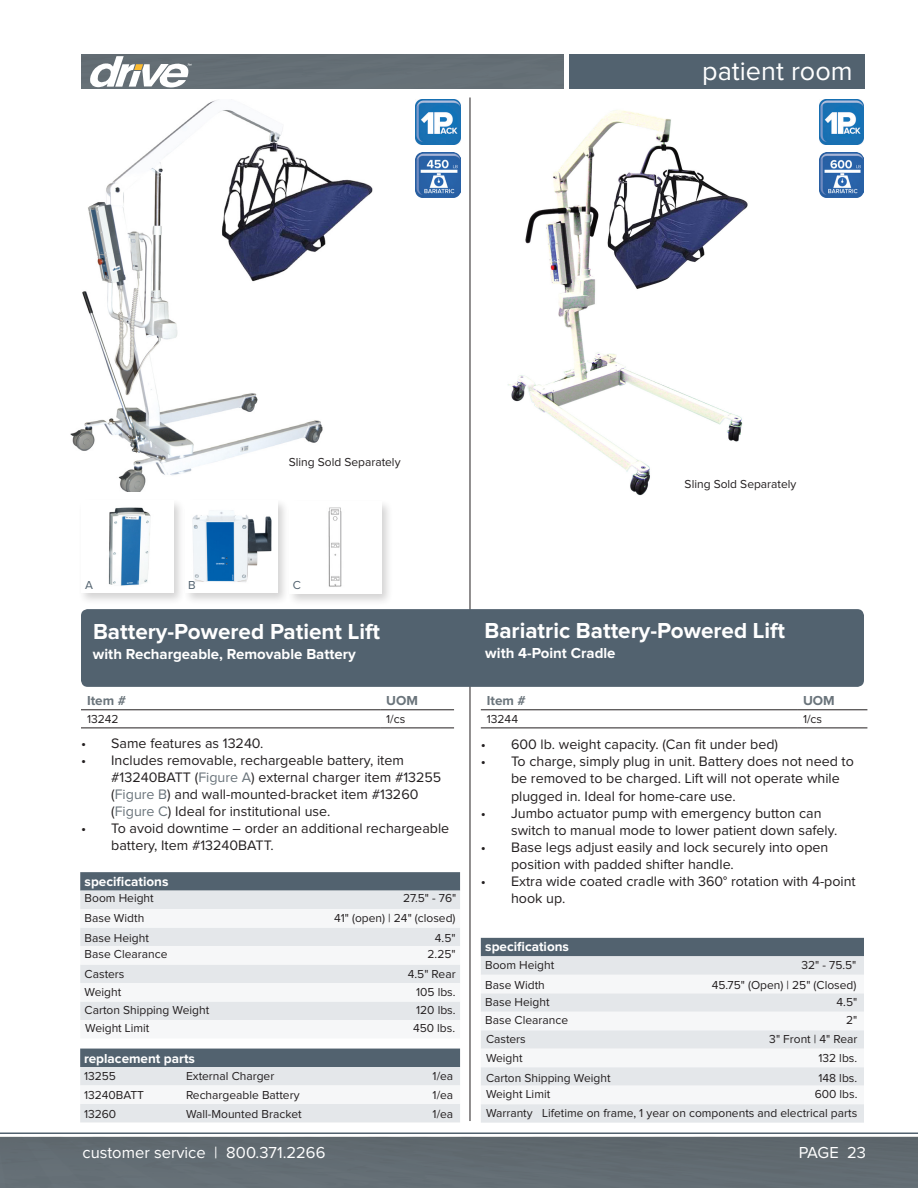
<style>
.page{position:relative;width:918px;height:1188px;background:#fff}
.page>*{position:absolute;margin:0;border:0;box-sizing:border-box;transform-origin:0 0}
.t1{font:27px "Proxima Nova";color:#fff}
.t2{font:700 22.5px "Proxima Nova";color:#fff}
.t3{font:16.5px "Proxima Nova";color:#fff}
.t4{font:700 15px "Proxima Nova";color:#fff}
.t5{font:14.25px/17.1px "Proxima Nova";color:#231f20}
.t6{font:700 13.5px "Proxima Nova";color:#fff}
.CATNO_Header{font:700 13.5px "Proxima Nova";color:#6a747b}
.Cell_Header{font:700 13.5px "Proxima Nova";color:#6a747b}
.prdesc{font:12px "Proxima Nova";color:#231f20}
.CATNO{font:12px "Proxima Nova";color:#231f20}
.Cell{font:12px "Proxima Nova";color:#231f20}
.t7{font:12px "Proxima Nova";color:#52626f}
.s1{color:#6a747b}
</style>
<div class="page">
<hr style="left:0;top:1132px;width:918px;height:2px;background:#52626f">
<div style="left:0;top:1137px;width:917px;height:51px;background:#626b72"></div>
<div style="left:81px;top:54px;width:483px;height:35px;background:#656f76"></div>
<div style="left:569px;top:54px;width:296px;height:35px;background:#52626f"></div>
<svg style="left:90px;top:56px;width:102px;height:32px"></svg>
<hr style="left:470px;top:98px;width:1px;height:1023px;background:#231f20">
<div style="left:81px;top:609px;width:783px;height:78px;background:#52626f;border-radius:7px"></div>
<hr style="left:81px;top:709px;width:299px;height:1px;background:#231f20">
<hr style="left:380px;top:709px;width:74px;height:1px;background:#231f20">
<hr style="left:81px;top:728px;width:299px;height:1px;background:#231f20">
<hr style="left:380px;top:728px;width:74px;height:1px;background:#231f20">
<img style="left:70px;top:99px;width:303px;height:392px">
<img style="left:415px;top:99px;width:45px;height:45px">
<img style="left:415px;top:153px;width:45px;height:45px">
<div style="left:78px;top:498px;width:107px;height:107px;background:#231f20;opacity:.2"></div>
<img style="left:81px;top:501px;width:92px;height:92px">
<div style="left:182px;top:498px;width:108px;height:107px;background:#231f20;opacity:.2"></div>
<img style="left:185px;top:501px;width:93px;height:92px">
<div style="left:286px;top:499px;width:108px;height:107px;background:#231f20;opacity:.2"></div>
<img style="left:289px;top:502px;width:92px;height:92px">
<svg style="left:80px;top:872px;width:380px;height:19px;background:#586774"></svg>
<div style="left:80px;top:891px;width:380px;height:18px;background:#e4e7ea"></div>
<svg style="left:80px;top:927px;width:380px;height:93px;fill:#e4e7ea"></svg>
<div style="left:481px;top:938px;width:383px;height:18px;background:#52626f"></div>
<div style="left:481px;top:956px;width:383px;height:167px;background:#e4e7ea"></div>
<svg style="left:481px;top:975px;width:383px;height:129px;fill:#f6f7f8"></svg>
<svg style="left:80px;top:1049px;width:380px;height:73px"></svg>
<img style="left:507px;top:110px;width:241px;height:386px">
<img style="left:819px;top:99px;width:45px;height:45px">
<img style="left:819px;top:153px;width:45px;height:45px">
<hr style="left:481px;top:709px;width:316px;height:1px;background:#231f20">
<hr style="left:797px;top:709px;width:70px;height:1px;background:#231f20">
<hr style="left:481px;top:728px;width:316px;height:1px;background:#231f20">
<hr style="left:797px;top:728px;width:70px;height:1px;background:#231f20">
<h1 class="t1" style="left:702px;top:58px;width:152px">patient room</h1>
<p class="prdesc" style="left:289px;top:456px;width:113px">Sling Sold Separately</p>
<p class="prdesc" style="left:685px;top:478px;width:113px">Sling Sold Separately</p>
<p class="t7" style="left:85px;top:580px;width:9px">A</p>
<p class="t7" style="left:188px;top:580px;width:9px">B</p>
<p class="t7" style="left:293px;top:580px;width:10px">C</p>
<p class="t2" style="left:93px;top:621px;width:289px">Battery-Powered Patient Lift</p>
<p class="t4" style="left:93px;top:647px;width:265px">with Rechargeable, Removable Battery</p>
<p class="CATNO_Header" style="left:87px;top:695px;width:41px">Item #</p>
<p class="Cell_Header" style="left:386px;top:695px;width:33px">UOM</p>
<p class="CATNO" style="left:87px;top:714px;width:33px">13242</p>
<p class="Cell" style="left:386px;top:714px;width:21px">1/cs</p>
<p class="t5" style="left:81px;top:735px;width:184px">• Same features as 13240.</p>
<p class="t5" style="left:111px;top:752px;width:332px;text-indent:-30px">• Includes removable, rechargeable battery, item #13240BATT (<span class="s1">Figure A</span>) external charger item #13255 (<span class="s1">Figure B</span>) and wall-mounted-bracket item #13260 (<span class="s1">Figure C</span>) Ideal for institutional use.</p>
<p class="t5" style="left:111px;top:820px;width:340px;text-indent:-30px">• To avoid downtime – order an additional rechargeable battery, Item #13240BATT.</p>
<p class="t6" style="left:85px;top:875px;width:85px">specifications</p>
<p class="prdesc" style="left:85px;top:893px;width:71px">Boom Height</p>
<p class="prdesc" style="left:403px;top:893px;width:55px">27.5" - 76"</p>
<p class="prdesc" style="left:85px;top:913px;width:61px">Base Width</p>
<p class="prdesc" style="left:334px;top:913px;width:123px">41" (open) | 24" (closed)</p>
<p class="prdesc" style="left:85px;top:932px;width:66px">Base Height</p>
<p class="prdesc" style="left:435px;top:932px;width:22px">4.5"</p>
<p class="prdesc" style="left:85px;top:949px;width:84px">Base Clearance</p>
<p class="prdesc" style="left:428px;top:949px;width:30px">2.25"</p>
<p class="prdesc" style="left:85px;top:968px;width:41px">Casters</p>
<p class="prdesc" style="left:408px;top:968px;width:49px">4.5" Rear</p>
<p class="prdesc" style="left:85px;top:987px;width:38px">Weight</p>
<p class="prdesc" style="left:416px;top:987px;width:41px">105 lbs.</p>
<p class="prdesc" style="left:85px;top:1005px;width:126px">Carton Shipping Weight</p>
<p class="prdesc" style="left:416px;top:1005px;width:41px">120 lbs.</p>
<p class="prdesc" style="left:85px;top:1023px;width:66px">Weight Limit</p>
<p class="prdesc" style="left:413px;top:1023px;width:44px">450 lbs.</p>
<p class="t6" style="left:84px;top:1052px;width:113px">replacement parts</p>
<p class="CATNO" style="left:84px;top:1071px;width:33px">13255</p>
<p class="prdesc" style="left:186px;top:1071px;width:90px">External Charger</p>
<p class="Cell" style="left:433px;top:1071px;width:22px">1/ea</p>
<p class="CATNO" style="left:84px;top:1090px;width:62px">13240BATT</p>
<p class="prdesc" style="left:186px;top:1090px;width:115px">Rechargeable Battery</p>
<p class="Cell" style="left:433px;top:1090px;width:22px">1/ea</p>
<p class="CATNO" style="left:84px;top:1108px;width:34px">13260</p>
<p class="prdesc" style="left:186px;top:1108px;width:117px">Wall-Mounted Bracket</p>
<p class="Cell" style="left:433px;top:1108px;width:22px">1/ea</p>
<p class="t2" style="left:484px;top:620px;width:302px">Bariatric Battery-Powered Lift</p>
<p class="t4" style="left:485px;top:646px;width:132px">with 4-Point Cradle</p>
<p class="CATNO_Header" style="left:487px;top:695px;width:41px">Item #</p>
<p class="Cell_Header" style="left:803px;top:695px;width:33px">UOM</p>
<p class="CATNO" style="left:487px;top:714px;width:33px">13244</p>
<p class="Cell" style="left:803px;top:714px;width:21px">1/cs</p>
<p class="t5" style="left:481px;top:737px;width:299px">• 600 lb. weight capacity. (Can fit under bed)</p>
<p class="t5" style="left:511px;top:754px;width:344px;text-indent:-30px">• To charge, simply plug in unit. Battery does not need to be removed to be charged. Lift will not operate while plugged in. Ideal for home-care use.</p>
<p class="t5" style="left:511px;top:805px;width:328px;text-indent:-30px">• Jumbo actuator pump with emergency button can switch to manual mode to lower patient down safely.</p>
<p class="t5" style="left:511px;top:839px;width:319px;text-indent:-30px">• Base legs adjust easily and lock securely into open position with padded shifter handle.</p>
<p class="t5" style="left:511px;top:873px;width:346px;text-indent:-30px">• Extra wide coated cradle with 360° rotation with 4-point hook up.</p>
<p class="t6" style="left:485px;top:941px;width:85px">specifications</p>
<p class="prdesc" style="left:485px;top:960px;width:71px">Boom Height</p>
<p class="prdesc" style="left:802px;top:960px;width:56px">32" - 75.5"</p>
<p class="prdesc" style="left:485px;top:980px;width:61px">Base Width</p>
<p class="prdesc" style="left:712px;top:980px;width:146px">45.75" (Open) | 25" (Closed)</p>
<p class="prdesc" style="left:485px;top:996px;width:66px">Base Height</p>
<p class="prdesc" style="left:837px;top:996px;width:22px">4.5"</p>
<p class="prdesc" style="left:485px;top:1015px;width:84px">Base Clearance</p>
<p class="prdesc" style="left:846px;top:1015px;width:13px">2"</p>
<p class="prdesc" style="left:486px;top:1034px;width:41px">Casters</p>
<p class="prdesc" style="left:769px;top:1034px;width:90px">3" Front | 4" Rear</p>
<p class="prdesc" style="left:486px;top:1052px;width:38px">Weight</p>
<p class="prdesc" style="left:818px;top:1052px;width:40px">132 lbs.</p>
<p class="prdesc" style="left:486px;top:1072px;width:126px">Carton Shipping Weight</p>
<p class="prdesc" style="left:818px;top:1072px;width:40px">148 lbs.</p>
<p class="prdesc" style="left:486px;top:1089px;width:66px">Weight Limit</p>
<p class="prdesc" style="left:815px;top:1089px;width:44px">600 lbs.</p>
<p class="prdesc" style="left:486px;top:1108px;width:373px">Warranty Lifetime on frame, 1 year on components and electrical parts</p>
<p class="t3" style="left:82px;top:1145px;width:244px">customer service | 800.371.2266</p>
<p class="t3" style="left:799px;top:1145px;width:69px">PAGE 23</p>
</div>
